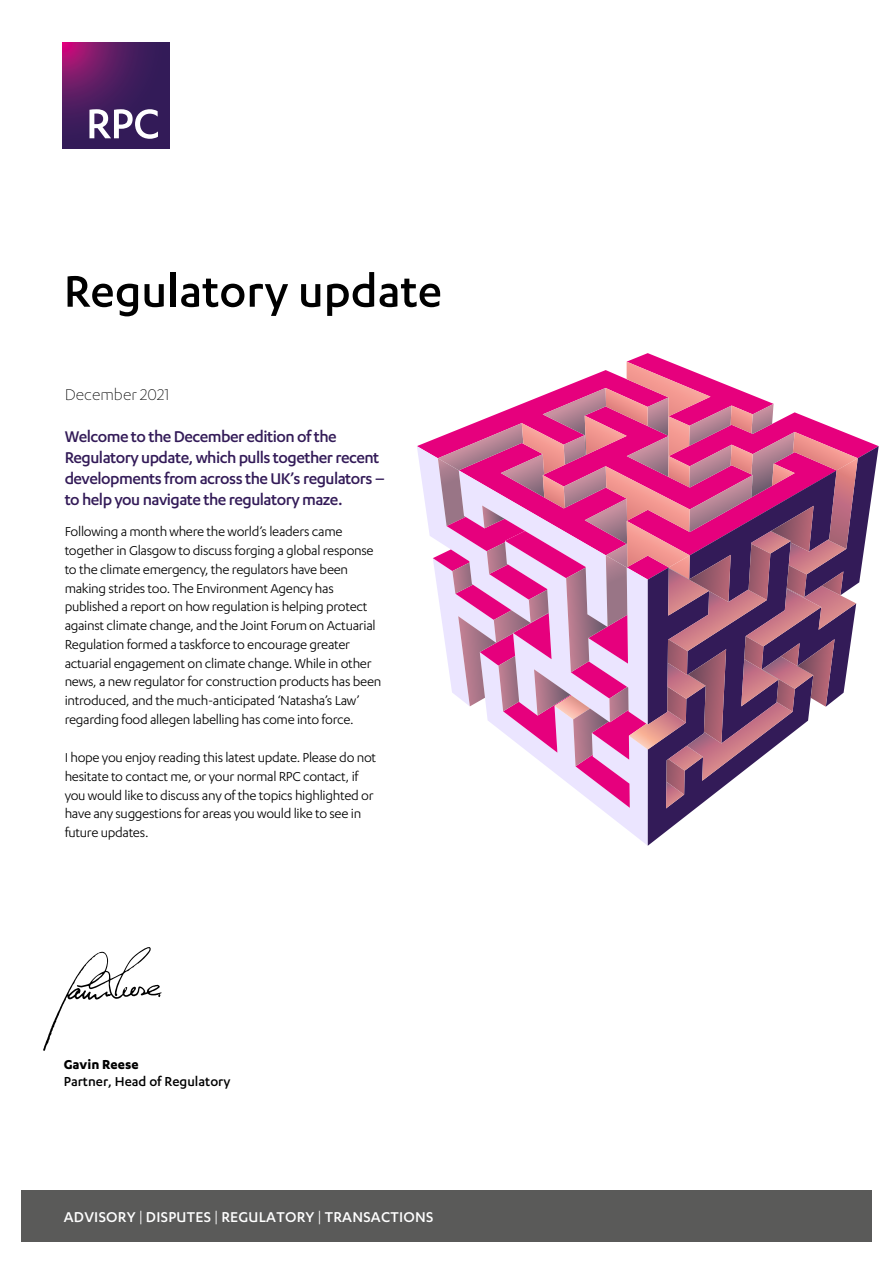
<style>
.page{position:relative;width:893px;height:1263px;background:#fff}
.page>*{position:absolute;margin:0;border:0;box-sizing:border-box;transform-origin:0 0}
.t1{font:500 51px "Karbon";color:#000}
.t2{font:500 18px/21px "Karbon";letter-spacing:-.03em;color:#331b58}
.t3{font:300 18px "Karbon";color:#000}
.t4{font:500 16.5px "Karbon";letter-spacing:.015em;color:#fff}
.t5{font:15px/18.8px "Karbon";letter-spacing:-.02em;color:#000}
.t6{font:500 15px "Karbon";color:#000}
.t7{font:700 15px "Karbon";color:#000}
.s1{font-weight:400}
</style>
<div class="page">
<svg style="left:63px;top:43px;width:106px;height:106px"></svg>
<svg style="left:89px;top:109px;width:69px;height:30px"></svg>
<svg style="left:43px;top:947px;width:119px;height:104px"></svg>
<div style="left:21px;top:1191px;width:851px;height:51px;background:#5a5a59"></div>
<svg style="left:417px;top:446px;width:231px;height:400px"></svg>
<svg style="left:648px;top:446px;width:231px;height:400px"></svg>
<svg style="left:433px;top:362px;width:425px;height:446px"></svg>
<h1 class="t1" style="left:64px;top:263px;width:380px">Regulatory update</h1>
<p class="t3" style="left:65px;top:384px;width:106px">December 2021</p>
<p class="t2" style="left:65px;top:425px;width:322px">Welcome to the December edition of the Regulatory update, which pulls together recent developments from across the UK’s regulators – to help you navigate the regulatory maze.</p>
<p class="t5" style="left:65px;top:522px;width:318px">Following a month where the world’s leaders came together in Glasgow to discuss forging a global response to the climate emergency, the regulators have been making strides too. The Environment Agency has published a report on how regulation is helping protect against climate change, and the Joint Forum on Actuarial Regulation formed a taskforce to encourage greater actuarial engagement on climate change. While in other news, a new regulator for construction products has been introduced, and the much-anticipated ‘Natasha’s Law’ regarding food allegen labelling has come into force.</p>
<p class="t5" style="left:65px;top:748px;width:313px">I hope you enjoy reading this latest update. Please do not hesitate to contact me, or your normal RPC contact, if you would like to discuss any of the topics highlighted or have any suggestions for areas you would like to see in future updates.</p>
<p class="t7" style="left:64px;top:1056px;width:76px">Gavin Reese</p>
<p class="t6" style="left:64px;top:1073px;width:168px">Partner, Head of Regulatory</p>
<p class="t4" style="left:64px;top:1208px;width:371px">ADVISORY <span class="s1">|</span> DISPUTES <span class="s1">|</span> REGULATORY <span class="s1">|</span> TRANSACTIONS</p>
</div>
